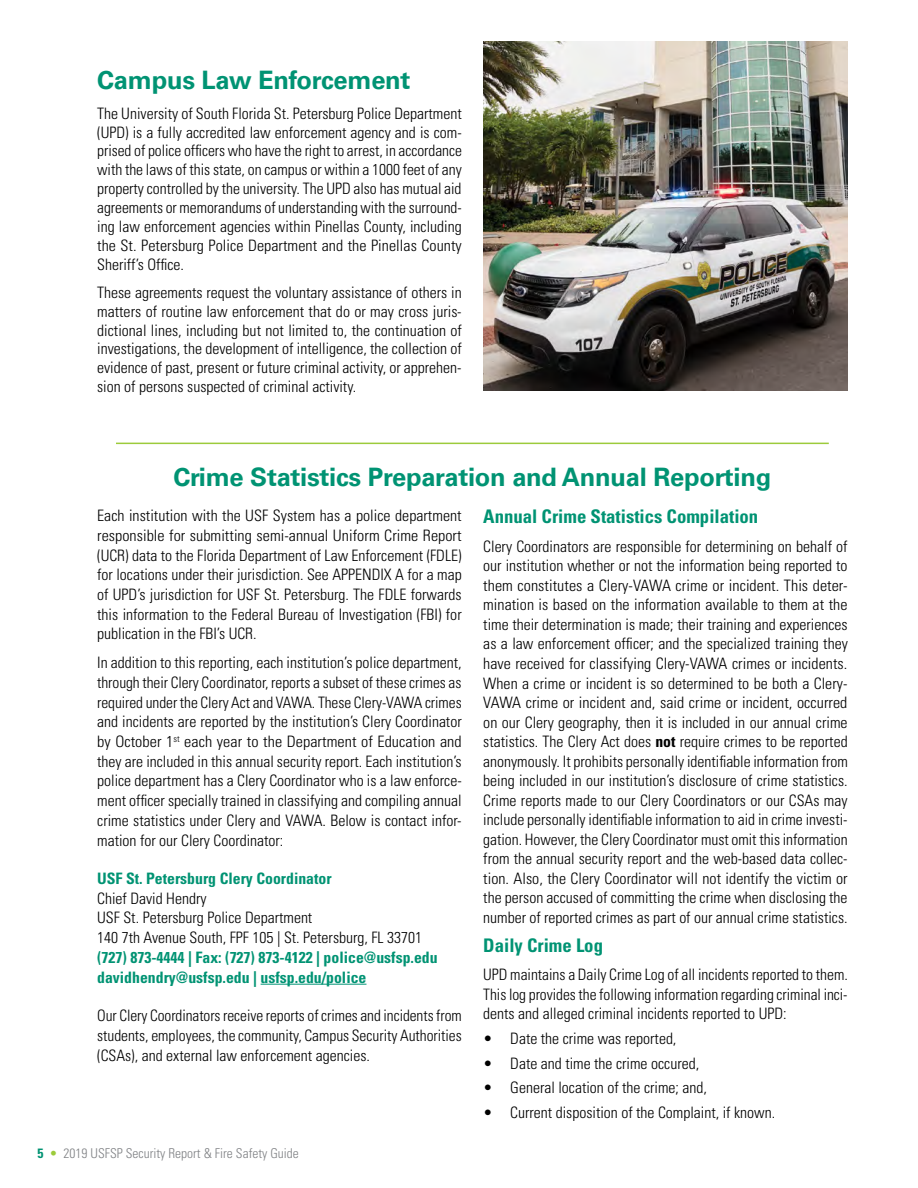
<style>
.page{position:relative;width:918px;height:1188px;background:#fff}
.page>*{position:absolute;margin:0;border:0;box-sizing:border-box;transform-origin:0 0}
.t1{font:700 25.5px "Univers 65";letter-spacing:-.01em;color:#009373}
.t2{font:700 condensed 18.75px "Univers LT Std";color:#009373}
.t3{font:300 condensed 15.75px/19.5px "Univers LT Std";color:#000;text-align:justify}
.t4{font:700 condensed 15.75px/19.6px "Univers LT Std";color:#009373}
.t5{font:300 condensed 13.5px "Univers LT Std";color:#808285}
.s1{color:#009374}
.s2{font-weight:700;color:#009373}
.s3{color:#9ccb3b}
.s4{font-weight:700}
</style>
<div class="page">
<hr style="left:261px;top:984px;width:105px;height:1px;background:#009374">
<hr style="left:116px;top:443px;width:713px;height:1px;background:#9ccb3b">
<img style="left:483px;top:41px;width:365px;height:350px">
<h1 class="t1" style="left:97px;top:65px;width:315px">Campus Law Enforcement</h1>
<p class="t3" style="left:97px;top:104px;width:366px;line-height:18.9px">The University of South Florida St. Petersburg Police Department (UPD) is a fully accredited law enforcement agency and is com&shy;prised of police officers who have the right to arrest, in accordance with the laws of this state, on campus or within a 1000 feet of any property controlled by the university. The UPD also has mutual aid agreements or memorandums of understanding with the surround&shy;ing law enforcement agencies within Pinellas County, including the St. Petersburg Police Department and the Pinellas County Sheriff’s Office.</p>
<p class="t3" style="left:97px;top:283px;width:366px;line-height:18.9px">These agreements request the voluntary assistance of others in matters of routine law enforcement that do or may cross juris&shy;dictional lines, including but not limited to, the continuation of investigations, the development of intelligence, the collection of evidence of past, present or future criminal activity, or apprehen&shy;sion of persons suspected of criminal activity.</p>
<h1 class="t1" style="left:173px;top:462px;width:599px">Crime Statistics Preparation and Annual Reporting</h1>
<p class="t3" style="left:97px;top:506px;width:366px">Each institution with the USF System has a police department responsible for submitting semi-annual Uniform Crime Report (UCR) data to the Florida Department of Law Enforcement (FDLE) for locations under their jurisdiction. See APPENDIX A for a map of UPD’s jurisdiction for USF St. Petersburg. The FDLE forwards this information to the Federal Bureau of Investigation (FBI) for publication in the FBI’s UCR.</p>
<p class="t3" style="left:97px;top:653px;width:366px">In addition to this reporting, each institution’s police department, through their Clery Coordinator, reports a subset of these crimes as required under the Clery Act and VAWA. These Clery-VAWA crimes and incidents are reported by the institution’s Clery Coordinator by October 1<sup>st</sup> each year to the Department of Education and they are included in this annual security report. Each institution’s police department has a Clery Coordinator who is a law enforce&shy;ment officer specially trained in classifying and compiling annual crime statistics under Clery and VAWA. Below is contact infor&shy;mation for our Clery Coordinator:</p>
<p class="t4" style="left:97px;top:869px;width:236px">USF St. Petersburg Clery Coordinator</p>
<p class="t3" style="left:97px;top:888px;width:327px;text-align:left">Chief David Hendry<br>USF St. Petersburg Police Department<br>140 7th Avenue South, FPF 105 | St. Petersburg, FL 33701</p>
<p class="t4" style="left:97px;top:947px;width:342px">(727) 873-4444 | Fax: (727) 873-4122 | police@usfsp.edu davidhendry@usfsp.edu | <span class="s1">usfsp.edu/police</span></p>
<p class="t3" style="left:97px;top:1006px;width:366px">Our Clery Coordinators receive reports of crimes and incidents from students, employees, the community, Campus Security Authorities (CSAs), and external law enforcement agencies.</p>
<p class="t5" style="left:37px;top:1145px;width:263px"><span class="s2">5</span> <span class="s3">•</span> 2019 USFSP Security Report &amp; Fire Safety Guide</p>
<p class="t2" style="left:483px;top:505px;width:277px">Annual Crime Statistics Compilation</p>
<p class="t3" style="left:483px;top:537px;width:366px">Clery Coordinators are responsible for determining on behalf of our institution whether or not the information being reported to them constitutes a Clery-VAWA crime or incident. This deter&shy;mination is based on the information available to them at the time their determination is made; their training and experiences as a law enforcement officer; and the specialized training they have received for classifying Clery-VAWA crimes or incidents.<br>When a crime or incident is so determined to be both a Clery-VAWA crime or incident and, said crime or incident, occurred on our Clery geography, then it is included in our annual crime statistics. The Clery Act does <span class="s4">not</span> require crimes to be reported anonymously. It prohibits personally identifiable information from being included in our institution’s disclosure of crime statistics.<br>Crime reports made to our Clery Coordinators or our CSAs may include personally identifiable information to aid in crime investi&shy;gation. However, the Clery Coordinator must omit this information from the annual security report and the web-based data collec&shy;tion. Also, the Clery Coordinator will not identify the victim or the person accused of committing the crime when disclosing the number of reported crimes as part of our annual crime statistics.</p>
<p class="t2" style="left:483px;top:934px;width:121px">Daily Crime Log</p>
<p class="t3" style="left:483px;top:965px;width:366px">UPD maintains a Daily Crime Log of all incidents reported to them.<br>This log provides the following information regarding criminal inci&shy;dents and alleged criminal incidents reported to UPD:</p>
<p class="t3" style="left:483px;top:1029px;width:195px">• Date the crime was reported,</p>
<p class="t3" style="left:483px;top:1053px;width:217px">• Date and time the crime occured,</p>
<p class="t3" style="left:483px;top:1078px;width:225px">• General location of the crime; and,</p>
<p class="t3" style="left:483px;top:1103px;width:293px">• Current disposition of the Complaint, if known.</p>
</div>
